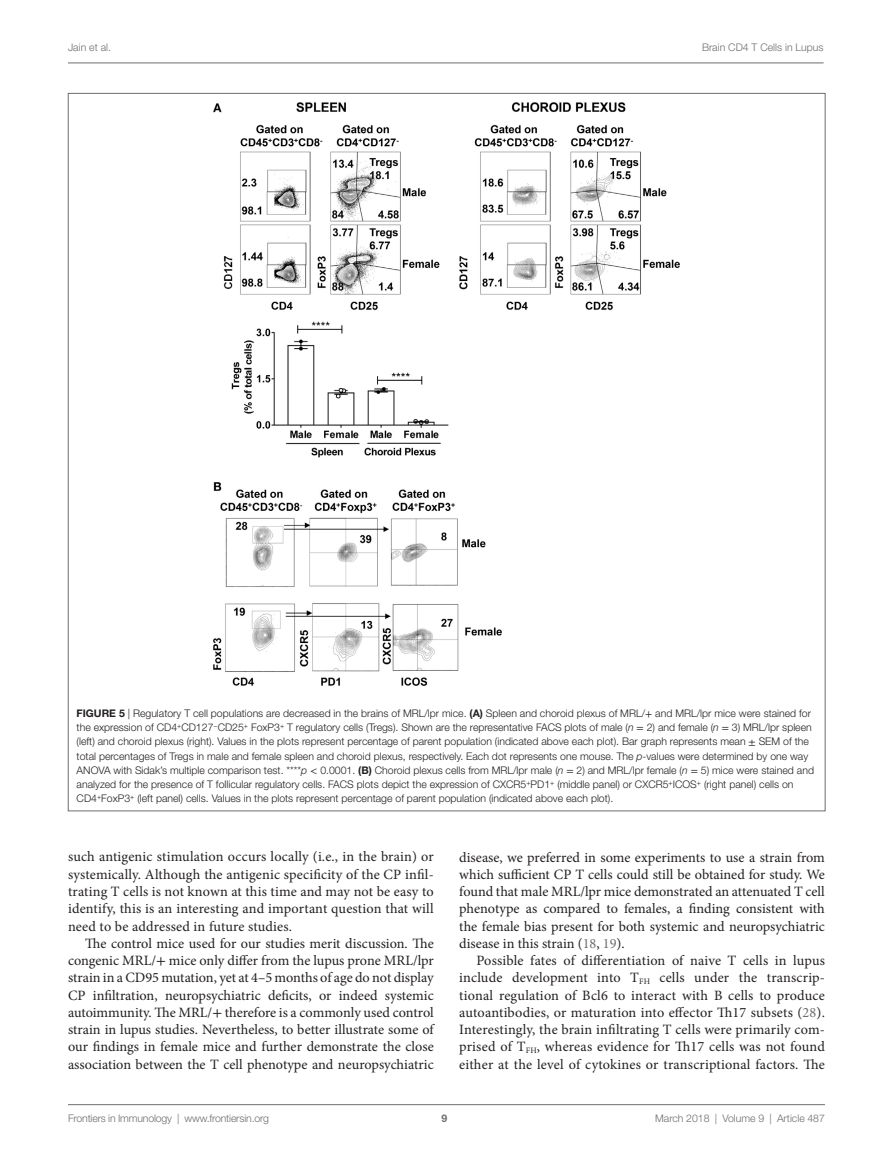
<style>
.page{position:relative;width:893px;height:1170px;background:#fff}
.page>*{position:absolute;margin:0;border:0;box-sizing:border-box;transform-origin:0 0}
.t1{font:14.25px/17.2px "Minion Pro";letter-spacing:.005em;color:#231f20;text-align:justify}
.t2{font:300 10.5px/14.2px "Helvetica Neue LT Std";color:#231f20}
.t3{font:300 10.5px "Helvetica Neue LT Std";color:#6c6d70}
.t4{font:700 10.5px "Helvetica Neue LT Std";color:#6c6d70}
.s1{font-weight:700}
.s2{font-family:"STIX General";font-weight:400}
.s3{font-style:italic}
.s4{font-family:"STIX General"}
.s5{color:#6c6d70}
</style>
<div class="page">
<img style="left:213px;top:102px;width:467px;height:584px">
<hr style="left:68px;top:1104px;width:757px;height:1px;background:#6c6d70">
<hr style="left:68px;top:63px;width:755px;height:1px;background:#6c6d70">
<p class="t3" style="left:68px;top:41px;width:44px">Jain et al.</p>
<p class="t3" style="left:702px;top:41px;width:123px">Brain CD4 T Cells in Lupus</p>
<p class="t2" style="left:77px;top:705px;width:739px"><span class="s1">FIGURE 5</span> | Regulatory T cell populations are decreased in the brains of MRL/lpr mice. <span class="s1">(A)</span> Spleen and choroid plexus of MRL/<span class="s2">+</span> and MRL/lpr mice were stained for the expression of CD4<sup>+</sup>CD127<sup>−</sup>CD25<sup>+</sup> FoxP3<sup>+</sup> T regulatory cells (Tregs). Shown are the representative FACS plots of male (<span class="s3">n</span> <span class="s2">=</span> 2) and female (<span class="s3">n</span> <span class="s2">=</span> 3) MRL/lpr spleen (left) and choroid plexus (right). Values in the plots represent percentage of parent population (indicated above each plot). Bar graph represents mean <span class="s2">±</span> SEM of the total percentages of Tregs in male and female spleen and choroid plexus, respectively. Each dot represents one mouse. The <span class="s3">p</span>-values were determined by one way ANOVA with Sidak’s multiple comparison test. ****<span class="s3">p</span> <span class="s2">&lt;</span> 0.0001. <span class="s1">(B)</span> Choroid plexus cells from MRL/lpr male (<span class="s3">n</span> <span class="s2">=</span> 2) and MRL/lpr female (<span class="s3">n</span> <span class="s2">=</span> 5) mice were stained and analyzed for the presence of T follicular regulatory cells. FACS plots depict the expression of CXCR5<sup>+</sup>PD1<sup>+</sup> (middle panel) or CXCR5<sup>+</sup>ICOS<sup>+</sup> (right panel) cells on CD4<sup>+</sup>FoxP3<sup>+</sup> (left panel) cells. Values in the plots represent percentage of parent population (indicated above each plot).</p>
<p class="t1" style="left:68px;top:848px;width:367px">such antigenic stimulation occurs locally (i.e., in the brain) or systemically. Although the antigenic specificity of the CP infil&shy;trating T cells is not known at this time and may not be easy to identify, this is an interesting and important question that will need to be addressed in future studies.</p>
<p class="t1" style="left:68px;top:934px;width:367px;text-indent:17px">The control mice used for our studies merit discussion. The congenic MRL/<span class="s4">+</span> mice only differ from the lupus prone MRL/lpr strain in a CD95 mutation, yet at 4–5 months of age do not display CP infiltration, neuropsychiatric deficits, or indeed systemic autoimmunity. The MRL/<span class="s4">+</span> therefore is a commonly used control strain in lupus studies. Nevertheless, to better illustrate some of our findings in female mice and further demonstrate the close association between the T cell phenotype and neuropsychiatric</p>
<p class="t1" style="left:459px;top:848px;width:367px">disease, we preferred in some experiments to use a strain from which sufficient CP T cells could still be obtained for study. We found that male MRL/lpr mice demonstrated an attenuated T cell phenotype as compared to females, a finding consistent with the female bias present for both systemic and neuropsychiatric disease in this strain (<span class="s5">18</span>, <span class="s5">19</span>).</p>
<p class="t1" style="left:459px;top:951px;width:367px;text-indent:17px">Possible fates of differentiation of naive T cells in lupus include development into T<sub>FH</sub> cells under the transcrip&shy;tional regulation of Bcl6 to interact with B cells to produce autoantibodies, or maturation into effector Th17 subsets (<span class="s5">28</span>).<br>Interestingly, the brain infiltrating T cells were primarily com&shy;prised of T<sub>FH</sub>, whereas evidence for Th17 cells was not found either at the level of cytokines or transcriptional factors. The</p>
<p class="t3" style="left:68px;top:1111px;width:203px">Frontiers in Immunology | www.frontiersin.org</p>
<p class="t3" style="left:655px;top:1111px;width:171px">March 2018 | Volume 9 | Article 487</p>
<p class="t4" style="left:441px;top:1111px;width:7px">9</p>
</div>
